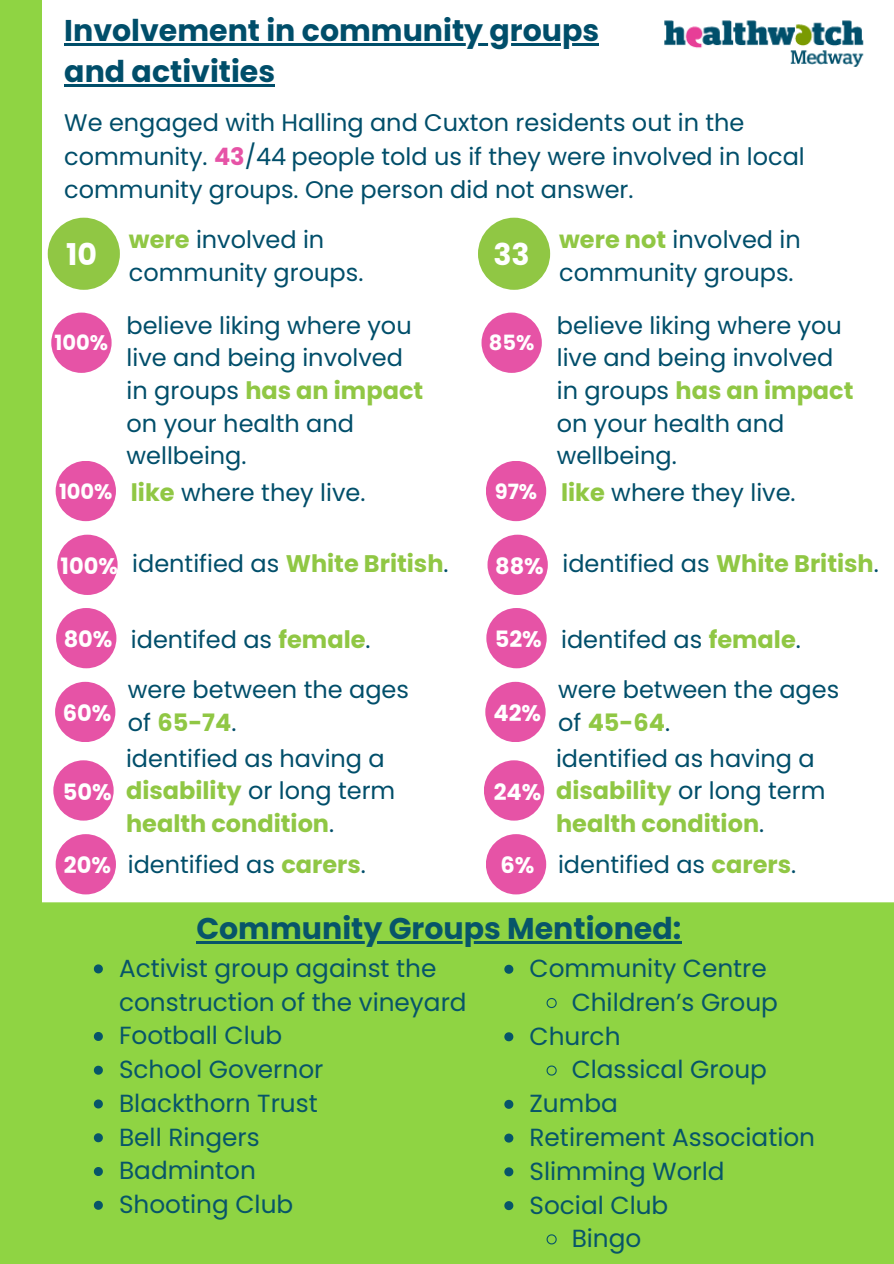
<style>
.page{position:relative;width:894px;height:1264px;background:#fff}
.page>*{position:absolute;margin:0;border:0;box-sizing:border-box;transform-origin:0 0}
.t1{font:700 30px/41.1px "Poppins";color:#004e6a}
.t2{font:700 30px "Poppins";color:#075569}
.t3{font:700 30px "Poppins";color:#fff}
.t4{font:24.75px/33.8px "Poppins";color:#075569}
.t5{font:24px/32.7px "Poppins";color:#004e6a}
.t6{font:700 22.5px "Poppins";color:#fff}
.t7{font:700 21px "Poppins";color:#fff}
.s1{font-weight:700;color:#e653a6}
.s2{font-weight:700;color:#90c744}
</style>
<div class="page">
<div style="left:0;top:0;width:41px;height:1263px;background:#8fd443"></div>
<img style="left:664px;top:20px;width:200px;height:47px">
<div style="left:51px;top:312px;width:61px;height:61px;background:#e653a6;border-radius:50%"></div>
<div style="left:53px;top:760px;width:61px;height:60px;background:#e653a6;border-radius:50%"></div>
<div style="left:56px;top:834px;width:60px;height:60px;background:#e653a6;border-radius:50%"></div>
<div style="left:48px;top:218px;width:72px;height:72px;background:#90c744;border-radius:50%"></div>
<div style="left:41px;top:902px;width:852px;height:361px;background:#8fd443"></div>
<hr style="left:64px;top:43px;width:535px;height:2px;background:#004e6a">
<hr style="left:64px;top:84px;width:211px;height:3px;background:#004e6a">
<svg style="left:94px;top:964px;width:9px;height:9px"></svg>
<svg style="left:94px;top:1031px;width:9px;height:9px"></svg>
<svg style="left:94px;top:1065px;width:9px;height:9px"></svg>
<svg style="left:94px;top:1099px;width:9px;height:9px"></svg>
<svg style="left:94px;top:1133px;width:9px;height:9px"></svg>
<svg style="left:94px;top:1166px;width:9px;height:9px"></svg>
<svg style="left:94px;top:1200px;width:9px;height:9px"></svg>
<svg style="left:504px;top:964px;width:9px;height:9px"></svg>
<svg style="left:545px;top:997px;width:12px;height:11px"></svg>
<svg style="left:504px;top:1032px;width:9px;height:9px"></svg>
<svg style="left:545px;top:1064px;width:12px;height:12px"></svg>
<svg style="left:504px;top:1099px;width:9px;height:9px"></svg>
<svg style="left:504px;top:1133px;width:9px;height:9px"></svg>
<svg style="left:504px;top:1167px;width:9px;height:9px"></svg>
<svg style="left:504px;top:1201px;width:9px;height:9px"></svg>
<svg style="left:545px;top:1233px;width:12px;height:12px"></svg>
<hr style="left:196px;top:941px;width:485px;height:2px;background:#075569">
<div style="left:56px;top:461px;width:60px;height:60px;background:#e653a6;border-radius:50%"></div>
<div style="left:55px;top:681px;width:60px;height:61px;background:#e653a6;border-radius:50%"></div>
<div style="left:56px;top:608px;width:60px;height:60px;background:#e653a6;border-radius:50%"></div>
<div style="left:57px;top:534px;width:60px;height:61px;background:#e653a6;border-radius:50%"></div>
<div style="left:481px;top:312px;width:60px;height:61px;background:#e653a6;border-radius:50%"></div>
<div style="left:483px;top:760px;width:61px;height:60px;background:#e653a6;border-radius:50%"></div>
<div style="left:485px;top:834px;width:61px;height:60px;background:#e653a6;border-radius:50%"></div>
<div style="left:478px;top:218px;width:72px;height:72px;background:#90c744;border-radius:50%"></div>
<div style="left:485px;top:461px;width:61px;height:60px;background:#e653a6;border-radius:50%"></div>
<div style="left:485px;top:681px;width:60px;height:61px;background:#e653a6;border-radius:50%"></div>
<div style="left:486px;top:608px;width:60px;height:60px;background:#e653a6;border-radius:50%"></div>
<div style="left:487px;top:534px;width:60px;height:61px;background:#e653a6;border-radius:50%"></div>
<h3 class="t1" style="left:64px;top:10px;width:536px">Involvement in community groups and activities</h3>
<p class="t5" style="left:64px;top:106px;width:741px;line-height:33.3px">We engaged with Halling and Cuxton residents out in the community. <span class="s1">43</span>/44 people told us if they were involved in local community groups. One person did not answer.</p>
<p class="t3" style="left:66px;top:234px;width:32px">10</p>
<h3 class="t5" style="left:129px;top:223px;width:236px"><span class="s2">were</span> involved in community groups.</h3>
<p class="t3" style="left:493px;top:234px;width:38px">33</p>
<p class="t5" style="left:559px;top:223px;width:243px"><span class="s2">were not</span> involved in community groups.</p>
<p class="t7" style="left:55px;top:328px;width:55px">100%</p>
<h3 class="t5" style="left:126px;top:309px;width:298px">believe liking where you live and being involved in groups <span class="s2">has an impact </span>on your health and wellbeing.</h3>
<p class="t7" style="left:488px;top:328px;width:47px">85%</p>
<p class="t5" style="left:556px;top:309px;width:298px">believe liking where you live and being involved in groups <span class="s2">has an impact </span>on your health and wellbeing.</p>
<h3 class="t7" style="left:59px;top:477px;width:55px">100%</h3>
<h2 class="t5" style="left:131px;top:476px;width:236px"><span class="s2">like</span> where they live.</h2>
<p class="t7" style="left:494px;top:477px;width:44px">97%</p>
<p class="t5" style="left:561px;top:476px;width:236px"><span class="s2">like</span> where they live.</p>
<h3 class="t6" style="left:61px;top:550px;width:59px">100%</h3>
<h1 class="t5" style="left:132px;top:547px;width:318px">identified as <span class="s2">White British</span>.</h1>
<p class="t6" style="left:495px;top:550px;width:50px">88%</p>
<p class="t5" style="left:562px;top:547px;width:318px">identified as <span class="s2">White British</span>.</p>
<h2 class="t6" style="left:64px;top:623px;width:50px">80%</h2>
<h3 class="t5" style="left:131px;top:623px;width:241px">identifed as <span class="s2">female</span>.</h3>
<h2 class="t5" style="left:128px;top:673px;width:283px">were between the ages of <span class="s2">65-74</span>.</h2>
<h2 class="t6" style="left:63px;top:697px;width:50px">60%</h2>
<p class="t6" style="left:494px;top:623px;width:49px">52%</p>
<p class="t5" style="left:561px;top:623px;width:241px">identifed as <span class="s2">female</span>.</p>
<p class="t5" style="left:558px;top:673px;width:283px">were between the ages of <span class="s2">45-64</span>.</p>
<p class="t6" style="left:493px;top:697px;width:49px">42%</p>
<h3 class="t6" style="left:63px;top:776px;width:50px">50%</h3>
<h3 class="t5" style="left:126px;top:741px;width:271px">identified as having a <span class="s2">disability</span> or long term <span class="s2">health condition</span>.</h3>
<p class="t6" style="left:493px;top:776px;width:49px">24%</p>
<p class="t5" style="left:556px;top:741px;width:271px">identified as having a <span class="s2">disability</span> or long term <span class="s2">health condition</span>.</p>
<p class="t6" style="left:64px;top:849px;width:49px">20%</p>
<h3 class="t5" style="left:128px;top:848px;width:240px">identified as <span class="s2">carers</span>.</h3>
<p class="t6" style="left:500px;top:849px;width:35px">6%</p>
<p class="t5" style="left:558px;top:848px;width:240px">identified as <span class="s2">carers</span>.</p>
<h2 class="t2" style="left:196px;top:907px;width:486px">Community Groups Mentioned:</h2>
<h3 class="t4" style="left:119px;top:951px;width:349px">Activist group against the construction of the vineyard</h3>
<h3 class="t4" style="left:119px;top:1018px;width:165px">Football Club</h3>
<p class="t4" style="left:119px;top:1052px;width:206px">School Governor</p>
<p class="t4" style="left:119px;top:1086px;width:200px">Blackthorn Trust</p>
<h3 class="t4" style="left:119px;top:1120px;width:142px">Bell Ringers</h3>
<h3 class="t4" style="left:119px;top:1153px;width:138px">Badminton</h3>
<p class="t4" style="left:119px;top:1187px;width:176px">Shooting Club</p>
<h2 class="t4" style="left:529px;top:951px;width:239px">Community Centre</h2>
<h2 class="t4" style="left:571px;top:985px;width:208px">Children’s Group</h2>
<h2 class="t4" style="left:529px;top:1019px;width:92px">Church</h2>
<h2 class="t4" style="left:571px;top:1052px;width:197px">Classical Group</h2>
<h3 class="t4" style="left:529px;top:1086px;width:90px">Zumba</h3>
<h3 class="t4" style="left:529px;top:1120px;width:287px">Retirement Association</h3>
<h3 class="t4" style="left:529px;top:1154px;width:197px">Slimming World</h3>
<h3 class="t4" style="left:529px;top:1187px;width:140px">Social Club</h3>
<h2 class="t4" style="left:571px;top:1221px;width:71px">Bingo</h2>
</div>
